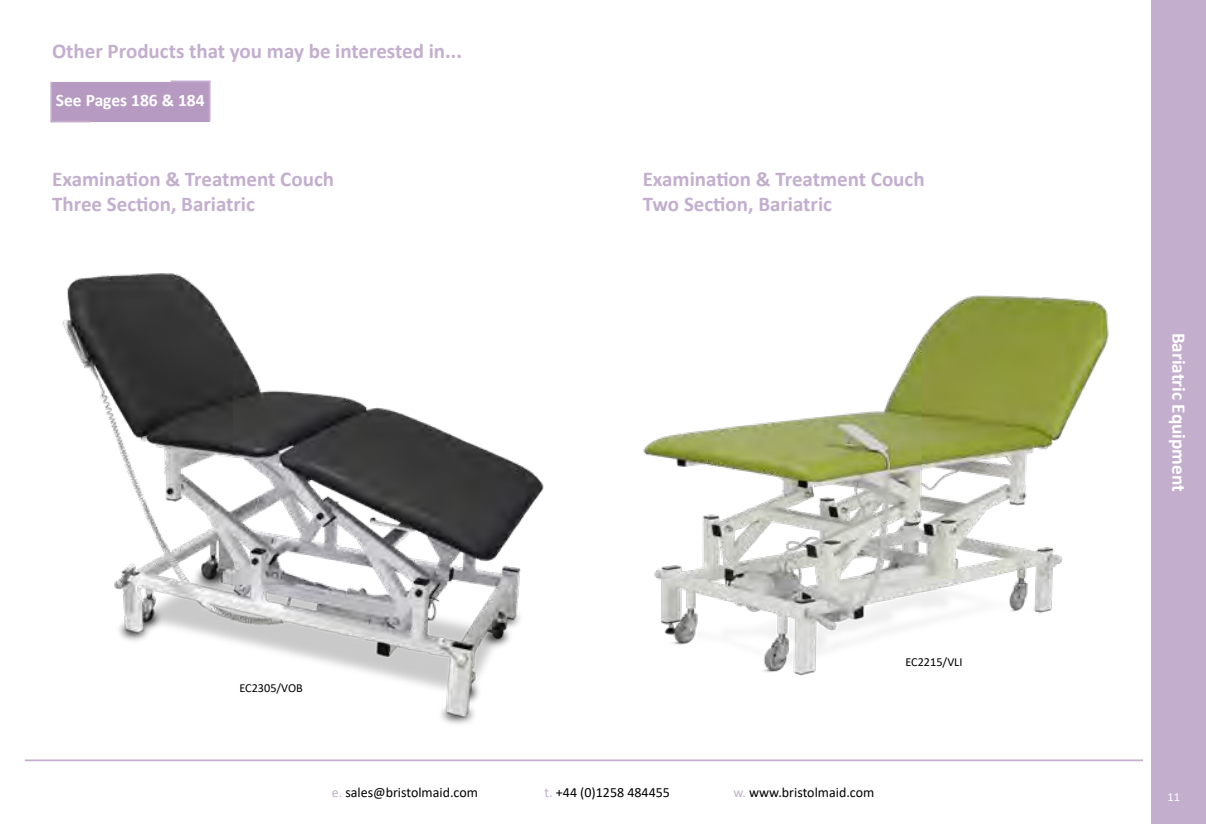
<style>
.page{position:relative;width:1206px;height:824px;background:#fff}
.page>*{position:absolute;margin:0;border:0;box-sizing:border-box;transform-origin:0 0}
.t1{font:700 21px/25.2px "Calibri";color:#c3aece}
.t2{font:700 19.25px "Calibri";color:#fff}
.t3{font:700 17.5px "Calibri";color:#fff}
.t4{font:14px "Calibri";color:#000}
.t5{font:12.25px "Calibri";color:#000}
.t6{font:12.25px "Calibri";color:#fff}
.s1{color:#c3aece}
</style>
<div class="page">
<div style="left:1151px;top:0;width:54px;height:823px;background:#c3aece"></div>
<hr style="left:25px;top:759px;width:1117px;height:2px;background:#c3aece">
<img style="left:643px;top:295px;width:466px;height:381px">
<img style="left:62px;top:273px;width:482px;height:451px">
<div style="left:52px;top:82px;width:158px;height:40px;background:#b69ac1"></div>
<hr style="left:50px;top:82px;width:2px;height:40px;background:#c3aece">
<hr style="left:50px;top:121px;width:40px;height:1px;background:#c3aece">
<hr style="left:209px;top:81px;width:1px;height:40px;background:#c3aece">
<hr style="left:171px;top:80px;width:39px;height:2px;background:#c3aece">
<p class="t1" style="left:52px;top:38px;width:411px">Other Products that you may be interested in...</p>
<p class="t3" style="left:56px;top:88px;width:150px">See Pages 186 &amp; 184</p>
<p class="t1" style="left:52px;top:166px;width:283px">Examination &amp; Treatment Couch<br>Three Section, Bariatric</p>
<p class="t5" style="left:239px;top:679px;width:65px">EC2305/VOB</p>
<p class="t1" style="left:642px;top:166px;width:283px">Examination &amp; Treatment Couch<br>Two Section, Bariatric</p>
<p class="t5" style="left:905px;top:653px;width:59px">EC2215/VLI</p>
<p class="t4" style="left:332px;top:782px;width:148px"><span class="s1">e.</span> sales@bristolmaid.com</p>
<p class="t4" style="left:544px;top:782px;width:127px"><span class="s1">t.</span> +44 (0)1258 484455</p>
<p class="t4" style="left:733px;top:782px;width:142px"><span class="s1">w.</span> www.bristolmaid.com</p>
<p class="t2" style="left:1192px;top:332px;width:160px;rotate:90deg">Bariatric Equipment</p>
<p class="t6" style="left:1167px;top:788px;width:14px">11</p>
</div>
